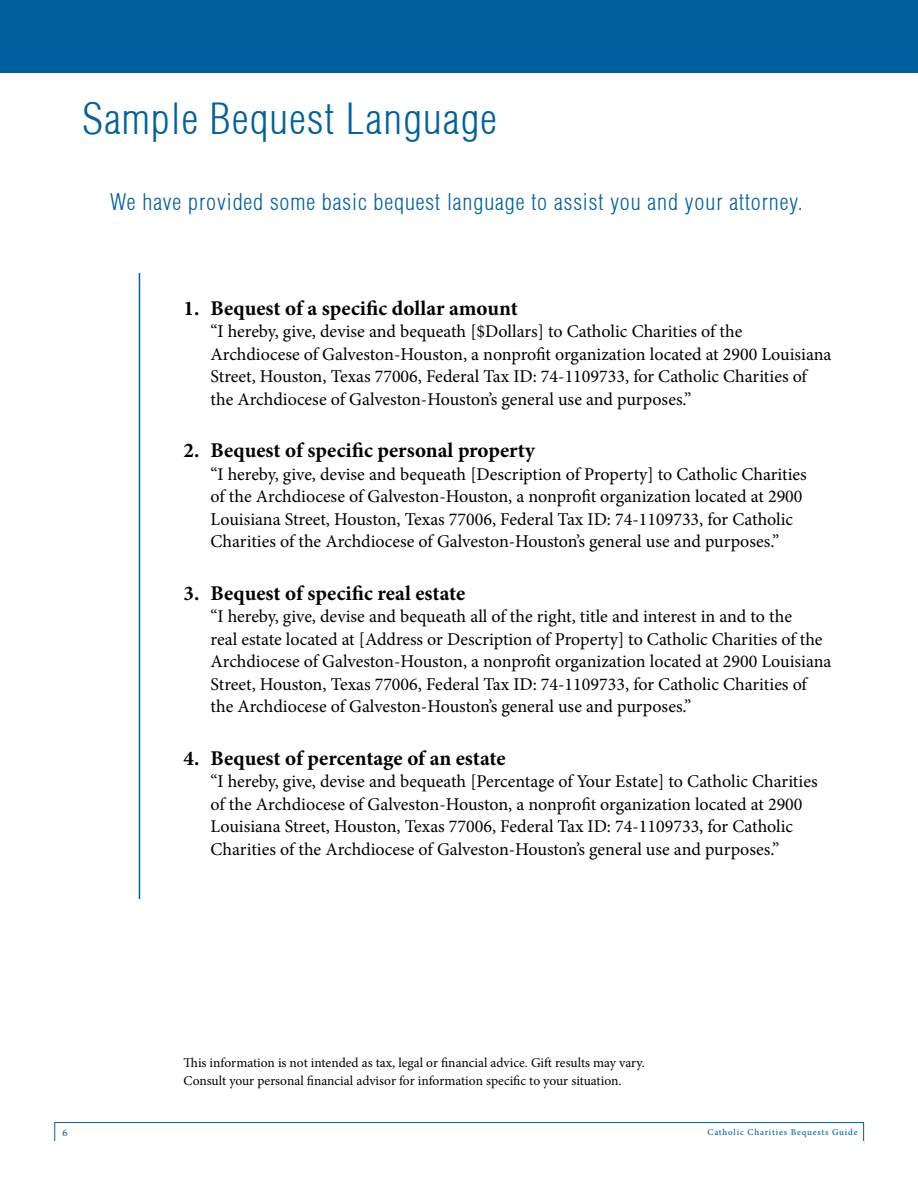
<style>
.page{position:relative;width:918px;height:1188px;background:#fff}
.page>*{position:absolute;margin:0;border:0;box-sizing:border-box;transform-origin:0 0}
.t1{font:300 condensed 42px "Helvetica";letter-spacing:.03em;color:#0060a0}
.t2{font:300 condensed 22.5px "Helvetica";letter-spacing:.04em;color:#0060a0}
.t3{font:700 21px "Minion Pro";color:#000}
.t4{font:18px/22.5px "Minion Pro";color:#000}
.t5{font:13.5px/18px "Minion Pro";color:#000}
.t6{font:500 10.5px "Minion Pro";color:#0060a0}
.t7{font:500 9px "Minion Pro";letter-spacing:.09em;color:#0060a0}
</style>
<div class="page">
<div style="left:54px;top:1122px;width:810px;height:22px;border:1px solid #0060a0"></div>
<div style="left:54px;top:1141px;width:810px;height:28px;background:#fff"></div>
<div style="left:0;top:0;width:918px;height:73px;background:#0060a0"></div>
<hr style="left:139px;top:273px;width:1px;height:626px;background:#0060a0">
<h1 class="t1" style="left:82px;top:92px;width:416px">Sample Bequest Language</h1>
<p class="t2" style="left:110px;top:188px;width:694px">We have provided some basic bequest language to assist you and your attorney.</p>
<p class="t3" style="left:184px;top:293px;width:336px">1. Bequest of a specific dollar amount</p>
<p class="t4" style="left:211px;top:321px;width:622px">“I hereby, give, devise and bequeath [$Dollars] to Catholic Charities of the Archdiocese of Galveston-Houston, a nonprofit organization located at 2900 Louisiana Street, Houston, Texas 77006, Federal Tax ID: 74-1109733, for Catholic Charities of the Archdiocese of Galveston-Houston’s general use and purposes.”</p>
<p class="t3" style="left:184px;top:436px;width:353px">2. Bequest of specific personal property</p>
<p class="t4" style="left:211px;top:463px;width:598px">“I hereby, give, devise and bequeath [Description of Property] to Catholic Charities of the Archdiocese of Galveston-Houston, a nonprofit organization located at 2900<br>Louisiana Street, Houston, Texas 77006, Federal Tax ID: 74-1109733, for Catholic Charities of the Archdiocese of Galveston-Houston’s general use and purposes.”</p>
<p class="t3" style="left:184px;top:578px;width:283px">3. Bequest of specific real estate</p>
<p class="t4" style="left:211px;top:606px;width:622px">“I hereby, give, devise and bequeath all of the right, title and interest in and to the<br>real estate located at [Address or Description of Property] to Catholic Charities of the Archdiocese of Galveston-Houston, a nonprofit organization located at 2900 Louisiana Street, Houston, Texas 77006, Federal Tax ID: 74-1109733, for Catholic Charities of the Archdiocese of Galveston-Houston’s general use and purposes.”</p>
<p class="t3" style="left:184px;top:743px;width:323px">4. Bequest of percentage of an estate</p>
<p class="t4" style="left:211px;top:771px;width:609px">“I hereby, give, devise and bequeath [Percentage of Your Estate] to Catholic Charities of the Archdiocese of Galveston-Houston, a nonprofit organization located at 2900<br>Louisiana Street, Houston, Texas 77006, Federal Tax ID: 74-1109733, for Catholic Charities of the Archdiocese of Galveston-Houston’s general use and purposes.”</p>
<p class="t5" style="left:184px;top:1054px;width:463px">This information is not intended as tax, legal or financial advice. Gift results may vary.<br>Consult your personal financial advisor for information specific to your situation.</p>
<p class="t6" style="left:63px;top:1125px;width:7px">6</p>
<p class="t7" style="left:707px;top:1126px;width:152px">Catholic Charities Bequests Guide</p>
</div>
